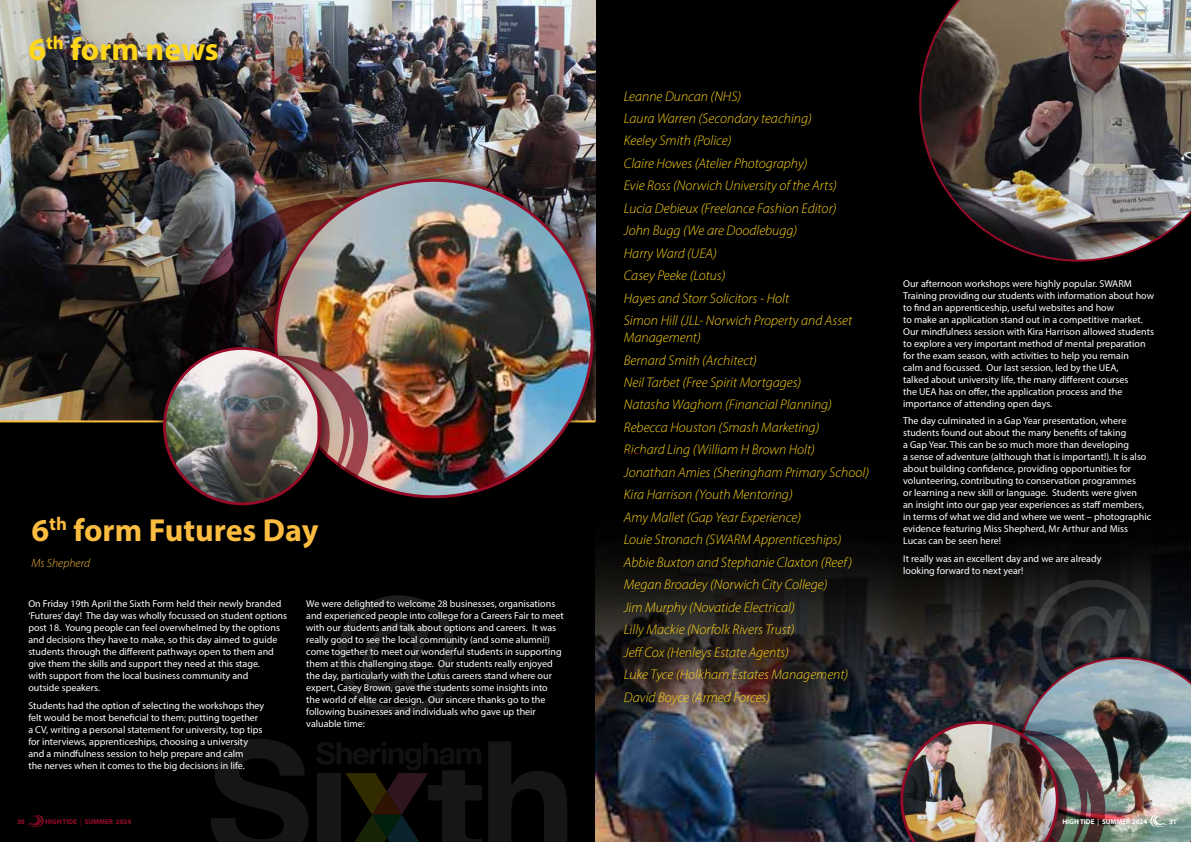
<style>
.page{position:relative;width:1191px;height:842px;background:#000}
.page>*{position:absolute;margin:0;border:0;box-sizing:border-box;transform-origin:0 0}
.t1{font:700 32px "Myriad Pro";color:#fbbc40}
.t2{font:700 32px "Myriad Pro";letter-spacing:-.005em;color:#ffd618}
.t3{font:italic 300 14px/22.5px "Myriad Pro";color:#ffd618}
.t4{font:italic 300 12px "Myriad Pro";color:#fbbc40}
.t5{font:10px/12px "Myriad Pro";color:#fff}
.t6{font:700 7px "Myriad Pro";color:#960b28}
.t7{font:700 7px "Myriad Pro";color:#fff}
.s1{font-weight:400}
</style>
<div class="page">
<img style="left:595px;top:547px;width:590px;height:295px">
<img style="left:0;top:0;width:595px;height:420px">
<svg style="left:211px;top:739px;width:97px;height:103px"></svg>
<svg style="left:488px;top:741px;width:79px;height:101px"></svg>
<svg style="left:316px;top:742px;width:166px;height:100px"></svg>
<svg style="left:338px;top:595px;width:116px;height:119px"></svg>
<hr style="left:0;top:420px;width:595px;height:2px;background:#fbbc40">
<img style="left:919px;top:0;width:272px;height:262px">
<svg style="left:180px;top:196px;width:83px;height:140px"></svg>
<div style="left:263px;top:168px;width:342px;height:342px;background:#000;opacity:.75"></div>
<img style="left:276px;top:180px;width:316px;height:317px;border-radius:158px">
<svg style="left:136px;top:356px;width:232px;height:154px"></svg>
<div style="left:152px;top:336px;width:180px;height:180px;background:#000;opacity:.75"></div>
<img style="left:164px;top:348px;width:153px;height:156px">
<div style="left:163px;top:347px;width:158px;height:158px;border:3px solid #960b28;border-radius:50%"></div>
<img style="left:873px;top:580px;width:318px;height:262px">
<svg style="left:26px;top:815px;width:18px;height:12px"></svg>
<h1 class="t2" style="left:28px;top:28px;width:192px">6<sup>th</sup> form news</h1>
<h1 class="t1" style="left:32px;top:509px;width:288px">6<sup>th</sup> form Futures Day</h1>
<p class="t4" style="left:32px;top:555px;width:60px">Ms Shepherd</p>
<p class="t5" style="left:28px;top:598px;width:260px">On Friday 19th April the Sixth Form held their newly branded ‘Futures’ day! The day was wholly focussed on student options post 18. Young people can feel overwhelmed by the options and decisions they have to make, so this day aimed to guide students through the different pathways open to them and give them the skills and support they need at this stage.<br>with support from the local business community and<br>outside speakers.</p>
<p class="t5" style="left:28px;top:699px;width:237px">Students had the option of selecting the workshops they felt would be most beneficial to them; putting together a CV, writing a personal statement for university, top tips for interviews, apprenticeships, choosing a university and a mindfulness session to help prepare and calm<br>the nerves when it comes to the big decisions in life.</p>
<p class="t5" style="left:306px;top:598px;width:259px">We were delighted to welcome 28 businesses, organisations and experienced people into college for a Careers Fair to meet with our students and talk about options and careers. It was really good to see the local community (and some alumni!) come together to meet our wonderful students in supporting them at this challenging stage. Our students really enjoyed the day, particularly with the Lotus careers stand where our expert, Casey Brown, gave the students some insights into the world of elite car design. Our sincere thanks go to the following businesses and individuals who gave up their valuable time:</p>
<p class="t3" style="left:624px;top:84px;width:230px">Leanne Duncan (NHS)<br>Laura Warren (Secondary teaching)<br>Keeley Smith (Police)<br>Claire Howes (Atelier Photography)<br>Evie Ross (Norwich University of the Arts)<br>Lucia Debieux (Freelance Fashion Editor)<br>John Bugg (We are Doodlebugg)<br>Harry Ward (UEA)<br>Casey Peeke (Lotus)<br>Hayes and Storr Solicitors - Holt<br>Simon Hill (JLL- Norwich Property and Asset</p>
<p class="t3" style="left:624px;top:326px;width:247px">Management)<br>Bernard Smith (Architect)<br>Neil Tarbet (Free Spirit Mortgages)<br>Natasha Waghorn (Financial Planning)<br>Rebecca Houston (Smash Marketing)<br>Richard Ling (William H Brown Holt)<br>Jonathan Amies (Sheringham Primary School)<br>Kira Harrison (Youth Mentoring)<br>Amy Mallet (Gap Year Experience)<br>Louie Stronach (SWARM Apprenticeships)<br>Abbie Buxton and Stephanie Claxton (Reef)<br>Megan Broadey (Norwich City College)<br>Jim Murphy (Novatide Electrical)<br>Lilly Mackie (Norfolk Rivers Trust)<br>Jeff Cox (Henleys Estate Agents)<br>Luke Tyce (Holkham Estates Management)<br>David Boyce (Armed Forces)</p>
<p class="t5" style="left:903px;top:277px;width:252px">Our afternoon workshops were highly popular. SWARM Training providing our students with information about how to find an apprenticeship, useful websites and how<br>to make an application stand out in a competitive market.<br>Our mindfulness session with Kira Harrison allowed students to explore a very important method of mental preparation for the exam season, with activities to help you remain<br>calm and focussed. Our last session, led by the UEA,<br>talked about university life, the many different courses<br>the UEA has on offer, the application process and the importance of attending open days.</p>
<p class="t5" style="left:903px;top:415px;width:249px">The day culminated in a Gap Year presentation, where students found out about the many benefits of taking<br>a Gap Year. This can be so much more than developing<br>a sense of adventure (although that is important!). It is also about building confidence, providing opportunities for volunteering, contributing to conservation programmes<br>or learning a new skill or language. Students were given<br>an insight into our gap year experiences as staff members, in terms of what we did and where we went – photographic evidence featuring Miss Shepherd, Mr Arthur and Miss Lucas can be seen here!</p>
<p class="t5" style="left:903px;top:552px;width:200px">It really was an excellent day and we are already looking forward to next year!</p>
<p class="t6" style="left:17px;top:817px;width:9px">30</p>
<p class="t6" style="left:45px;top:817px;width:88px">HIGH TIDE <span class="s1">|</span> SUMMER 2024</p>
<p class="t7" style="left:1062px;top:817px;width:86px">HIGH TIDE <span class="s1">|</span> SUMMER 2024</p>
<p class="t7" style="left:1169px;top:817px;width:9px">31</p>
</div>
